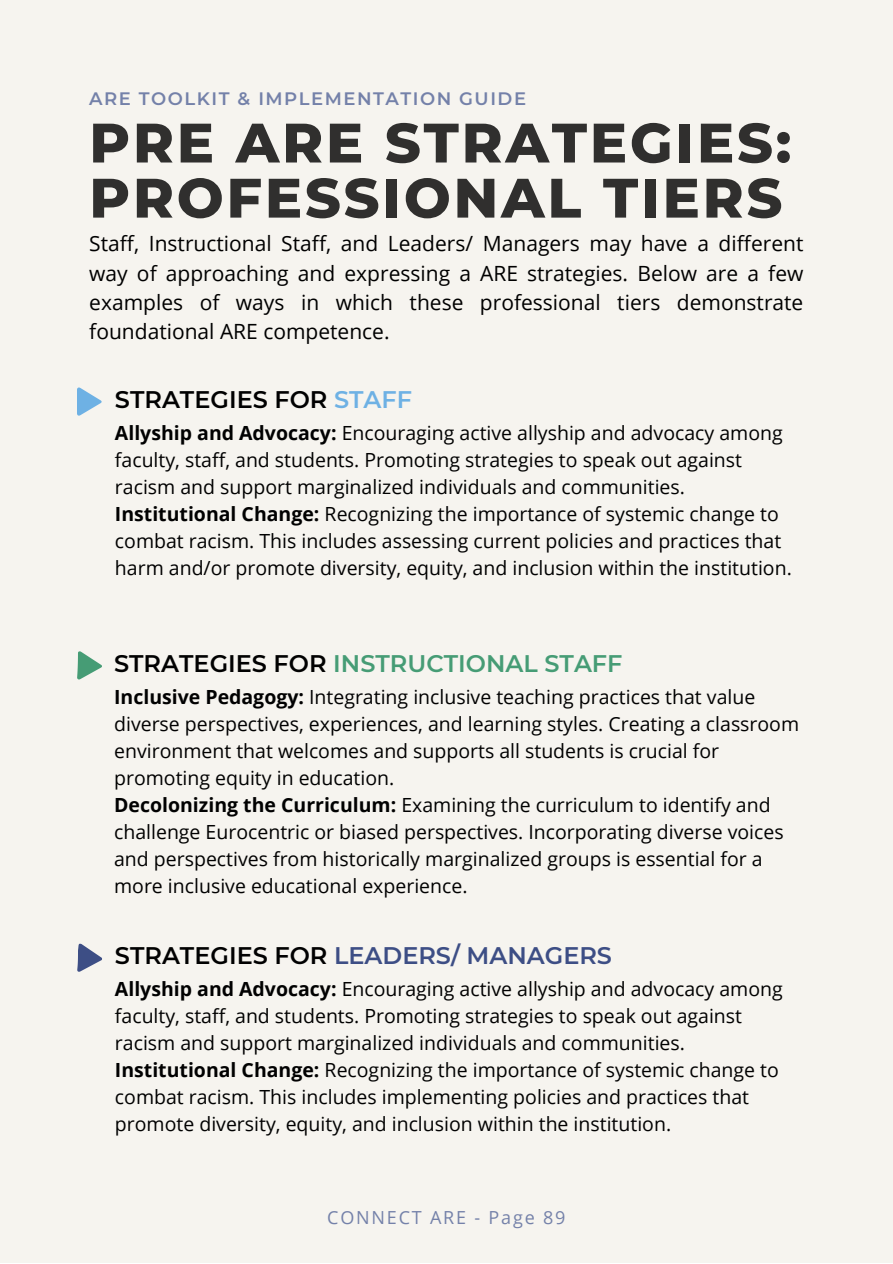
<style>
.page{position:relative;width:893px;height:1264px;background:#fff}
.page>*{position:absolute;margin:0;border:0;box-sizing:border-box;transform-origin:0 0}
.t1{font:800 55.5px/55.1px "Montserrat";letter-spacing:.05em;color:#010101}
.t2{font:600 24px "Montserrat";color:#469c75}
.t3{font:600 24px "Montserrat";color:#3d4e85}
.t4{font:600 24px "Montserrat";color:#010101}
.t5{font:21px/29.2px "Open Sans";color:#000;text-align:justify}
.t6{font:19.5px/27px "Open Sans";color:#010101}
.t7{font:600 18px "Montserrat";letter-spacing:.085em;color:#7481a9}
.t8{font:18px "Open Sans";letter-spacing:.1em;color:#7481a9}
.s1{color:#6eb1e4}
.s2{font-weight:700}
.s3{color:#010101}
</style>
<div class="page">
<div style="left:0;top:0;width:892px;height:1262px;background:#f6f4ef"></div>
<svg style="left:77px;top:387px;width:25px;height:29px"></svg>
<svg style="left:77px;top:943px;width:25px;height:29px"></svg>
<svg style="left:77px;top:651px;width:25px;height:29px"></svg>
<p class="t7" style="left:89px;top:87px;width:438px">ARE TOOLKIT &amp; IMPLEMENTATION GUIDE</p>
<h1 class="t1" style="left:89px;top:115px;width:703px">PRE ARE STRATEGIES:<br>PROFESSIONAL TIERS</h1>
<p class="t5" style="left:89px;top:229px;width:715px">Staff, Instructional Staff, and Leaders/ Managers may have a different way of approaching and expressing a ARE strategies. Below are a few examples of ways in which these professional tiers demonstrate foundational ARE competence.</p>
<p class="t4" style="left:115px;top:385px;width:299px">STRATEGIES FOR <span class="s1">STAFF</span></p>
<p class="t6" style="left:115px;top:419px;width:669px"><span class="s2">Allyship and Advocacy:</span> Encouraging active allyship and advocacy among faculty, staff, and students. Promoting strategies to speak out against racism and support marginalized individuals and communities.</p>
<p class="t6" style="left:115px;top:500px;width:678px"><span class="s2">Institutional Change:</span> Recognizing the importance of systemic change to combat racism. This includes assessing current policies and practices that harm and/or promote diversity, equity, and inclusion within the institution.</p>
<p class="t2" style="left:114px;top:648px;width:510px"><span class="s3">STRATEGIES FOR</span> INSTRUCTIONAL STAFF</p>
<p class="t6" style="left:114px;top:682px;width:686px"><span class="s2">Inclusive Pedagogy:</span> Integrating inclusive teaching practices that value diverse perspectives, experiences, and learning styles. Creating a classroom environment that welcomes and supports all students is crucial for promoting equity in education.</p>
<p class="t6" style="left:114px;top:790px;width:671px"><span class="s2">Decolonizing the Curriculum:</span> Examining the curriculum to identify and challenge Eurocentric or biased perspectives. Incorporating diverse voices and perspectives from historically marginalized groups is essential for a more inclusive educational experience.</p>
<p class="t3" style="left:115px;top:941px;width:498px"><span class="s3">STRATEGIES FOR</span> LEADERS/ MANAGERS</p>
<p class="t6" style="left:115px;top:974px;width:669px"><span class="s2">Allyship and Advocacy:</span> Encouraging active allyship and advocacy among faculty, staff, and students. Promoting strategies to speak out against racism and support marginalized individuals and communities.</p>
<p class="t6" style="left:115px;top:1055px;width:665px"><span class="s2">Institutional Change:</span> Recognizing the importance of systemic change to combat racism. This includes implementing policies and practices that promote diversity, equity, and inclusion within the institution.</p>
<p class="t8" style="left:327px;top:1204px;width:240px">CONNECT ARE - Page 89</p>
</div>
